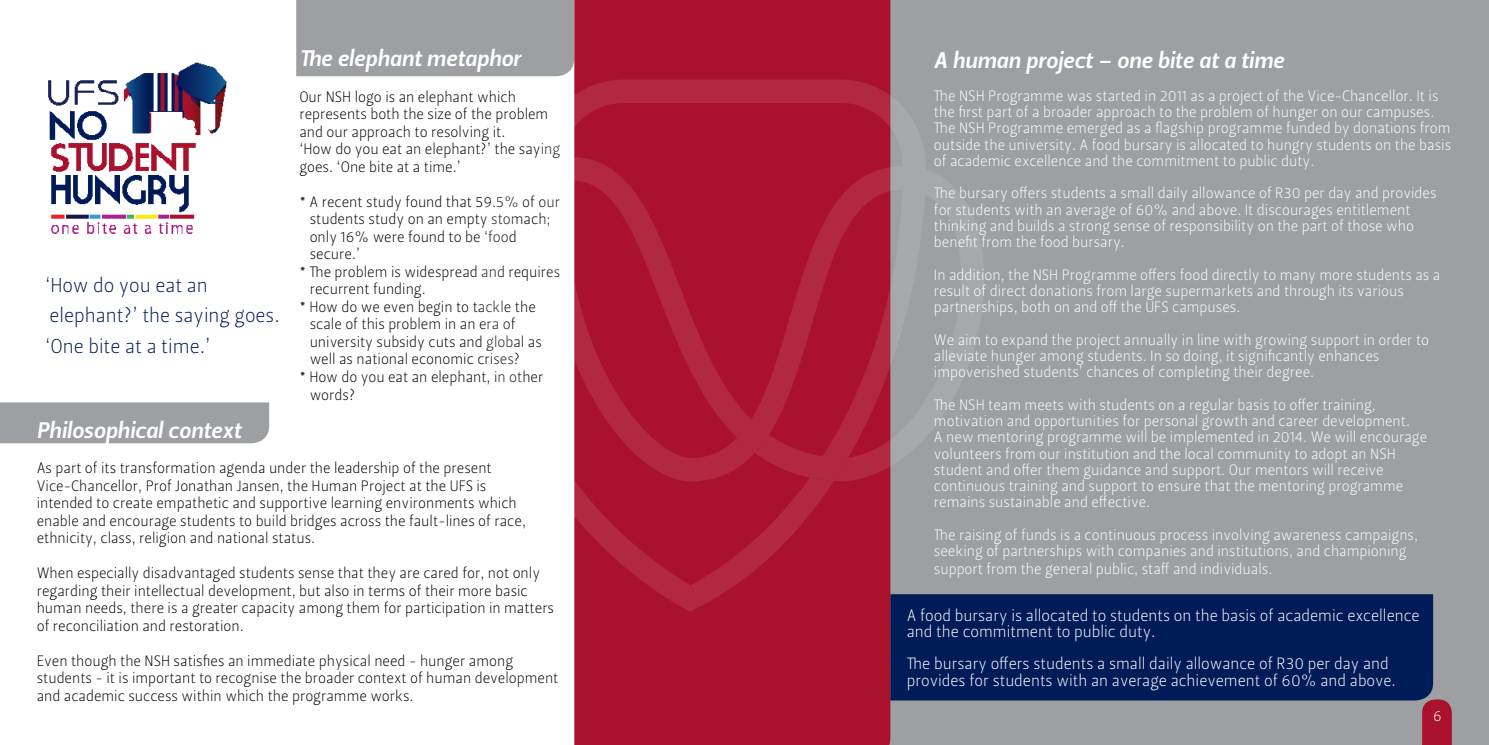
<style>
.page{position:relative;width:1489px;height:745px;background:#fff}
.page>*{position:absolute;margin:0;border:0;box-sizing:border-box;transform-origin:0 0}
.t1{font:22.5px "Leitura Sans Italic 3";color:#fff}
.t2{font:20px/30px "Leitura Sans Grot 1";color:#001c58}
.t3{font:16.25px/16.2px "Leitura Sans Grot 1";color:#fff}
.t4{font:15px/16.2px "Leitura Sans Grot 1";color:#fff}
.t5{font:15px/17.5px "Leitura Sans Grot 1";color:#070000}
</style>
<div class="page">
<div style="left:0;top:402px;width:269px;height:41px;background:#9d9fa2"></div>
<div style="left:296px;top:0;width:278px;height:76px;background:#9d9fa2"></div>
<div style="left:890px;top:0;width:598px;height:744px;background:#9d9fa2"></div>
<div style="left:574px;top:0;width:316px;height:744px;background:#a9112c"></div>
<svg style="left:1421px;top:698px;width:31px;height:46px"></svg>
<img style="left:48px;top:62px;width:179px;height:172px">
<div style="left:890px;top:594px;width:542px;height:106px;background:#001c58"></div>
<svg style="left:574px;top:79px;width:351px;height:83px;background:#aa253d"></svg>
<svg style="left:574px;top:162px;width:431px;height:449px;background:#a63a4f"></svg>
<h2 class="t2" style="left:45px;top:270px;width:236px">‘How do you eat an elephant?’ the saying goes. ‘One bite at a time.’</h2>
<h1 class="t1" style="left:299px;top:43px;width:223px">The elephant metaphor</h1>
<p class="t5" style="left:299px;top:88px;width:262px">Our NSH logo is an elephant which represents both the size of the problem and our approach to resolving it.<br>‘How do you eat an elephant?’ the saying goes. ‘One bite at a time.’</p>
<p class="t5" style="left:299px;top:193px;width:262px">* A recent study found that 59.5% of our</p>
<p class="t5" style="left:310px;top:210px;width:242px">students study on an empty stomach;</p>
<p class="t5" style="left:310px;top:228px;width:208px">only 16% were found to be ‘food</p>
<p class="t5" style="left:310px;top:245px;width:52px">secure.’</p>
<p class="t5" style="left:299px;top:263px;width:262px">* The problem is widespread and requires</p>
<p class="t5" style="left:310px;top:280px;width:118px">recurrent funding.</p>
<p class="t5" style="left:299px;top:298px;width:238px">* How do we even begin to tackle the</p>
<p class="t5" style="left:310px;top:315px;width:207px">scale of this problem in an era of</p>
<p class="t5" style="left:310px;top:333px;width:234px">university subsidy cuts and global as</p>
<p class="t5" style="left:310px;top:350px;width:212px">well as national economic crises?</p>
<p class="t5" style="left:299px;top:368px;width:246px">* How do you eat an elephant, in other</p>
<p class="t5" style="left:310px;top:386px;width:47px">words?</p>
<h1 class="t1" style="left:37px;top:414px;width:206px">Philosophical context</h1>
<p class="t5" style="left:37px;top:459px;width:491px">As part of its transformation agenda under the leadership of the present Vice-Chancellor, Prof Jonathan Jansen, the Human Project at the UFS is intended to create empathetic and supportive learning environments which enable and encourage students to build bridges across the fault-lines of race, ethnicity, class, religion and national status.</p>
<p class="t5" style="left:37px;top:564px;width:519px">When especially disadvantaged students sense that they are cared for, not only regarding their intellectual development, but also in terms of their more basic human needs, there is a greater capacity among them for participation in matters of reconciliation and restoration.</p>
<p class="t5" style="left:37px;top:651px;width:523px">Even though the NSH satisfies an immediate physical need - hunger among students - it is important to recognise the broader context of human development and academic success within which the programme works.</p>
<h1 class="t1" style="left:933px;top:45px;width:351px">A human project – one bite at a time</h1>
<p class="t4" style="left:933px;top:87px;width:518px">The NSH Programme was started in 2011 as a project of the Vice-Chancellor. It is the first part of a broader approach to the problem of hunger on our campuses.<br>The NSH Programme emerged as a flagship programme funded by donations from outside the university. A food bursary is allocated to hungry students on the basis of academic excellence and the commitment to public duty.</p>
<p class="t4" style="left:933px;top:185px;width:504px">The bursary offers students a small daily allowance of R30 per day and provides for students with an average of 60% and above. It discourages entitlement thinking and builds a strong sense of responsibility on the part of those who benefit from the food bursary.</p>
<p class="t4" style="left:933px;top:266px;width:508px">In addition, the NSH Programme offers food directly to many more students as a result of direct donations from large supermarkets and through its various partnerships, both on and off the UFS campuses.</p>
<p class="t4" style="left:933px;top:331px;width:496px">We aim to expand the project annually in line with growing support in order to alleviate hunger among students. In so doing, it significantly enhances impoverished students’ chances of completing their degree.</p>
<p class="t4" style="left:933px;top:396px;width:494px">The NSH team meets with students on a regular basis to offer training, motivation and opportunities for personal growth and career development.<br>A new mentoring programme will be implemented in 2014. We will encourage volunteers from our institution and the local community to adopt an NSH student and offer them guidance and support. Our mentors will receive continuous training and support to ensure that the mentoring programme remains sustainable and effective.</p>
<p class="t4" style="left:933px;top:526px;width:485px">The raising of funds is a continuous process involving awareness campaigns, seeking of partnerships with companies and institutions, and championing</p>
<p class="t4" style="left:933px;top:560px;width:340px">support from the general public, staff and individuals.</p>
<p class="t3" style="left:906px;top:606px;width:514px">A food bursary is allocated to students on the basis of academic excellence and the commitment to public duty.</p>
<p class="t3" style="left:906px;top:655px;width:490px">The bursary offers students a small daily allowance of R30 per day and provides for students with an average achievement of 60% and above.</p>
<p class="t4" style="left:1432px;top:708px;width:10px">6</p>
</div>
